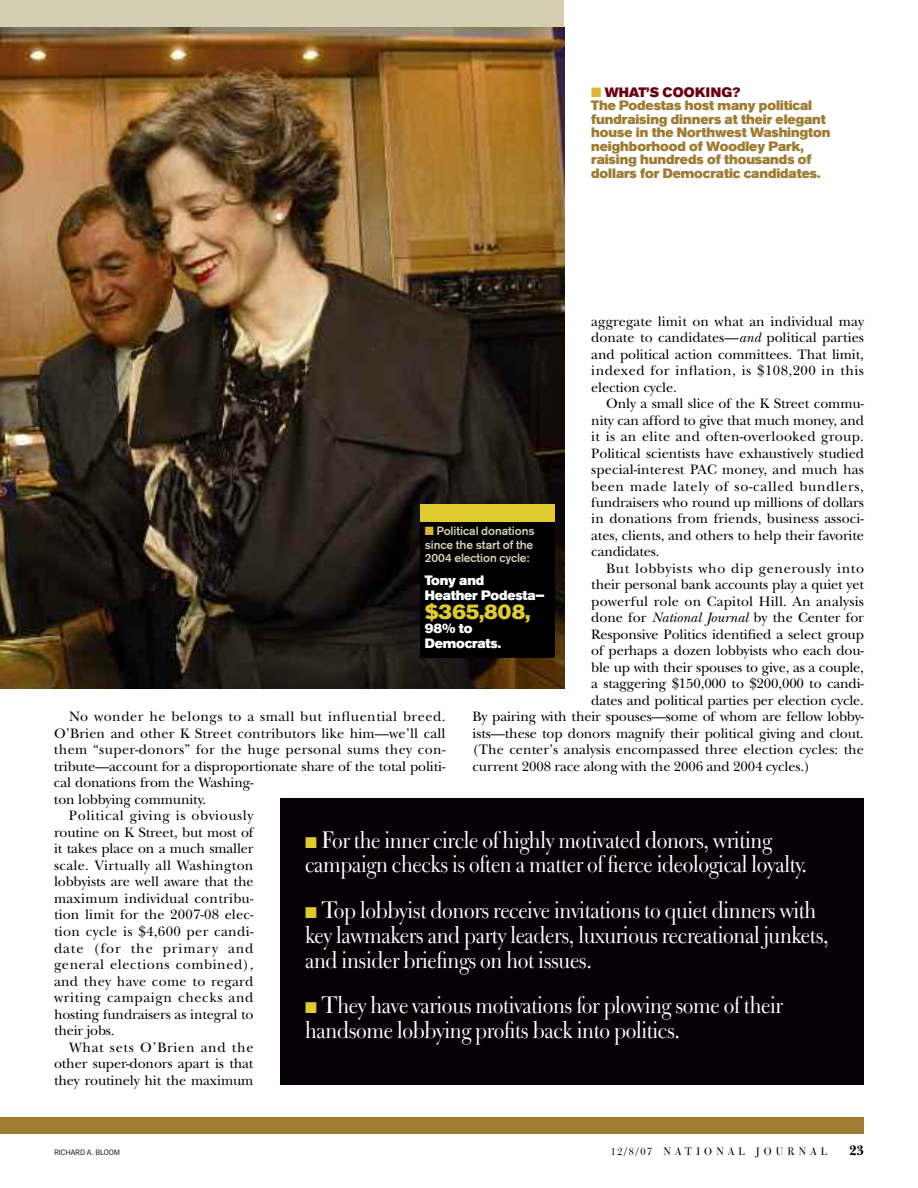
<style>
.page{position:relative;width:918px;height:1188px;background:#fff}
.page>*{position:absolute;margin:0;border:0;box-sizing:border-box;transform-origin:0 0}
.t1{font:22.95px/24.8px "Bulmer BT";letter-spacing:-.015em;color:#fff}
.t2{font:21px "Akzidenz Grotesk BE Super";letter-spacing:.01em;color:#decb2d}
.t3{font:14.25px/16.5px "New Baskerville";letter-spacing:-.01em;color:#000;text-align:justify}
.t4{font:14.25px "New Baskerville";letter-spacing:.04em;color:#000}
.t5{font:14.25px "New Baskerville";letter-spacing:.01em;color:#000}
.t6{font:14.25px "New Baskerville";letter-spacing:.02em;color:#000}
.t7{font:14.25px "New Baskerville";letter-spacing:.025em;color:#000}
.t8{font:14.25px "New Baskerville";letter-spacing:.035em;color:#000}
.t9{font:14.25px "New Baskerville";letter-spacing:.015em;color:#000}
.t10{font:14.25px "New Baskerville";letter-spacing:.045em;color:#000}
.t11{font:14.25px "New Baskerville";letter-spacing:.065em;color:#000}
.t12{font:14.25px "New Baskerville";letter-spacing:.05em;color:#000}
.t13{font:700 14.25px "New Baskerville";color:#000}
.t14{font:13.5px/13.5px "Akzidenz Grotesk BE Super";letter-spacing:-.005em;color:#9e7c32}
.t15{font:13.5px/15px "Akzidenz Grotesk BE Super";letter-spacing:-.01em;color:#fff}
.t16{font:500 12px/13.6px "Akzidenz Grotesk BE";letter-spacing:-.005em;color:#d4ceb3;text-align:justify}
.t17{font:10.5px "Bulmer BT";letter-spacing:.4em;color:#000}
.t18{font:7.5px "News Gothic BT";letter-spacing:-.005em;color:#000}
.s1{color:#dab434}
.s2{color:#680013}
.s3{font-style:italic}
.s4{color:#decb2d}
</style>
<div class="page">
<div style="left:0;top:1118px;width:864px;height:16px;background:#9e7c32"></div>
<img style="left:0;top:27px;width:564px;height:661px">
<div style="left:0;top:0;width:564px;height:27px;background:#d4ceb3"></div>
<div style="left:281px;top:798px;width:583px;height:286px;background:#060006"></div>
<div style="left:420px;top:521px;width:135px;height:137px;background:#000"></div>
<div style="left:420px;top:504px;width:135px;height:18px;background:#decb2d"></div>
<p class="t14" style="left:591px;top:86px;width:241px"><span class="s1">■</span> <span class="s2">WHAT’S COOKING?<br></span>The Podestas host many political fundraising dinners at their elegant house in the Northwest Washington neighborhood of Woodley Park, raising hundreds of thousands of dollars for Democratic candidates.</p>
<p class="t3" style="left:591px;top:315px;width:274px">aggregate limit on what an individual may donate to candidates—<span class="s3">and</span> political parties and political action committees. That limit, indexed for inflation, is $108,200 in this election cycle.</p>
<p class="t3" style="left:591px;top:397px;width:274px;text-indent:15px">Only a small slice of the K Street commu&shy;nity can afford to give that much money, and it is an elite and often-overlooked group.<br>Political scientists have exhaustively studied special-interest PAC money, and much has been made lately of so-called bundlers, fundraisers who round up millions of dollars in donations from friends, business associ&shy;ates, clients, and others to help their favorite candidates.</p>
<p class="t4" style="left:606px;top:564px;width:259px">But lobbyists who dip generously into</p>
<p class="t3" style="left:591px;top:579px;width:274px">their personal bank accounts play a quiet yet</p>
<p class="t9" style="left:591px;top:597px;width:274px">powerful role on Capitol Hill. An analysis</p>
<p class="t3" style="left:591px;top:612px;width:274px">done for <span class="s3">National Journal</span> by the Center for</p>
<p class="t3" style="left:591px;top:628px;width:274px">Responsive Politics identified a select group</p>
<p class="t3" style="left:591px;top:645px;width:274px">of perhaps a dozen lobbyists who each dou-</p>
<p class="t3" style="left:591px;top:661px;width:274px">ble up with their spouses to give, as a couple,</p>
<p class="t3" style="left:591px;top:678px;width:274px">a staggering $150,000 to $200,000 to candi-</p>
<p class="t3" style="left:591px;top:694px;width:274px">dates and political parties per election cycle.</p>
<p class="t3" style="left:473px;top:711px;width:393px">By pairing with their spouses—some of whom are fellow lobby-</p>
<p class="t3" style="left:473px;top:727px;width:393px">ists—these top donors magnify their political giving and clout.</p>
<p class="t3" style="left:473px;top:744px;width:393px">(The center’s analysis encompassed three election cycles: the</p>
<p class="t3" style="left:473px;top:760px;width:339px">current 2008 race along with the 2006 and 2004 cycles.)</p>
<p class="t16" style="left:425px;top:525px;width:112px"><span class="s1">■</span> Political donations since the start of the 2004 election cycle:</p>
<p class="t15" style="left:425px;top:574px;width:122px">Tony and<br>Heather Podesta—</p>
<h2 class="t2" style="left:425px;top:603px;width:107px">$365,808,</h2>
<p class="t15" style="left:425px;top:622px;width:78px">98% to<br>Democrats.</p>
<p class="t8" style="left:69px;top:712px;width:378px">No wonder he belongs to a small but influential breed.</p>
<p class="t5" style="left:54px;top:729px;width:393px">O’Brien and other K Street contributors like him—we’ll call</p>
<p class="t7" style="left:54px;top:745px;width:393px">them “super-donors” for the huge personal sums they con-</p>
<p class="t3" style="left:54px;top:760px;width:393px">tribute—account for a disproportionate share of the total politi-</p>
<p class="t3" style="left:54px;top:777px;width:201px">cal donations from the Washing-</p>
<p class="t3" style="left:54px;top:793px;width:154px">ton lobbying community.</p>
<p class="t4" style="left:69px;top:811px;width:186px">Political giving is obviously</p>
<p class="t3" style="left:54px;top:826px;width:201px">routine on K Street, but most of</p>
<p class="t3" style="left:54px;top:843px;width:201px">it takes place on a much smaller</p>
<p class="t6" style="left:54px;top:861px;width:201px">scale. Virtually all Washington</p>
<p class="t3" style="left:54px;top:876px;width:201px">lobbyists are well aware that the</p>
<p class="t6" style="left:54px;top:894px;width:201px">maximum individual contribu-</p>
<p class="t5" style="left:54px;top:910px;width:201px">tion limit for the 2007-08 elec-</p>
<p class="t7" style="left:54px;top:927px;width:201px">tion cycle is $4,600 per candi-</p>
<p class="t11" style="left:54px;top:943px;width:201px">date (for the primary and</p>
<p class="t4" style="left:54px;top:960px;width:201px">general elections combined),</p>
<p class="t6" style="left:54px;top:976px;width:201px">and they have come to regard</p>
<p class="t10" style="left:54px;top:993px;width:201px">writing campaign checks and</p>
<p class="t3" style="left:54px;top:1008px;width:201px">hosting fundraisers as integral to</p>
<p class="t3" style="left:54px;top:1024px;width:62px">their jobs.</p>
<p class="t12" style="left:69px;top:1042px;width:186px">What sets O’Brien and the</p>
<p class="t3" style="left:54px;top:1057px;width:201px">other super-donors apart is that</p>
<p class="t3" style="left:54px;top:1074px;width:201px">they routinely hit the maximum</p>
<h1 class="t1" style="left:305px;top:830px;width:504px"><span class="s4">■</span> For the inner circle of highly motivated donors, writing campaign checks is often a matter of fierce ideological loyalty.</h1>
<h1 class="t1" style="left:305px;top:901px;width:525px"><span class="s4">■</span> Top lobbyist donors receive invitations to quiet dinners with key lawmakers and party leaders, luxurious recreational junkets, and insider briefings on hot issues.</h1>
<h1 class="t1" style="left:305px;top:996px;width:479px"><span class="s4">■</span> They have various motivations for plowing some of their handsome lobbying profits back into politics.</h1>
<p class="t18" style="left:54px;top:1150px;width:68px">RICHARD A. BLOOM</p>
<p class="t17" style="left:611px;top:1147px;width:218px">12/8/07 NATIONAL JOURNAL</p>
<p class="t13" style="left:849px;top:1142px;width:16px">23</p>
</div>
